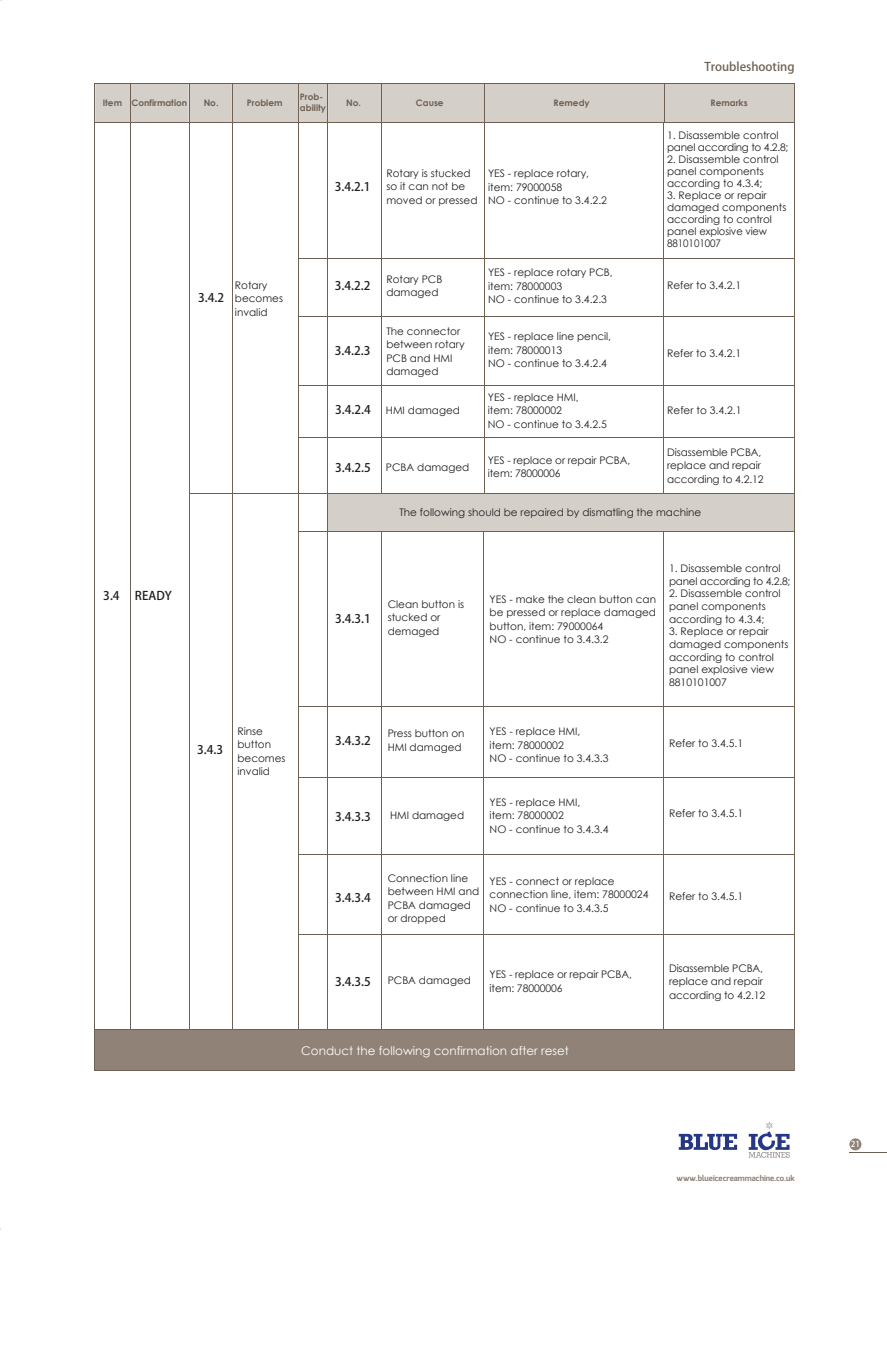
<style>
.page{position:relative;width:887px;height:1353px;background:#fff}
.page>*{position:absolute;margin:0;border:0;box-sizing:border-box;transform-origin:0 0}
.t1{font:11.9px "FZLTHJW GB1 0 GBK EUC H";color:#231f20}
.t2{font:11.9px "Century Gothic";color:#fff}
.t3{font:11.9px "FZLTHJW GB1 0 GBK EUC H";color:#6e6153}
.t4{font:10.5px/13.5px "Century Gothic";color:#231f20}
.t5{font:700 8.92px/10.7px "Century Gothic";color:#6e6153}
.t6{font:8.22px "FZLTHJW GB1 0 GBK EUC H";color:#fff}
.t7{font:700 7.88px "Exo";color:#908277}
</style>
<div class="page">
<div style="left:95px;top:84px;width:699px;height:38px;background:#d5cfca"></div>
<hr style="left:95px;top:83px;width:700px;height:1px;background:#6e6153">
<hr style="left:95px;top:122px;width:700px;height:1px;background:#6e6153">
<hr style="left:94px;top:84px;width:1px;height:987px;background:#6e6153">
<hr style="left:130px;top:84px;width:1px;height:945px;background:#6e6153">
<hr style="left:189px;top:84px;width:1px;height:945px;background:#6e6153">
<hr style="left:232px;top:84px;width:1px;height:945px;background:#6e6153">
<hr style="left:298px;top:84px;width:1px;height:945px;background:#6e6153">
<hr style="left:327px;top:84px;width:1px;height:945px;background:#6e6153">
<hr style="left:381px;top:122px;width:1px;height:371px;background:#6e6153">
<hr style="left:484px;top:122px;width:1px;height:371px;background:#6e6153">
<hr style="left:663px;top:122px;width:1px;height:371px;background:#6e6153">
<hr style="left:794px;top:84px;width:1px;height:987px;background:#6e6153">
<hr style="left:299px;top:258px;width:495px;height:1px;background:#6e6153">
<hr style="left:299px;top:316px;width:495px;height:1px;background:#6e6153">
<div style="left:95px;top:1029px;width:699px;height:41px;background:#908277"></div>
<hr style="left:95px;top:1029px;width:1px;height:41px;background:#6e6153">
<svg style="left:794px;top:1030px;width:1px;height:41px"></svg>
<hr style="left:95px;top:1070px;width:699px;height:1px;background:#6e6153">
<div style="left:328px;top:493px;width:466px;height:39px;background:#d5cfca"></div>
<hr style="left:328px;top:493px;width:1px;height:39px;background:#6e6153">
<div style="left:849px;top:1138px;width:12px;height:12px;background:#908277;border-radius:50%"></div>
<hr style="left:849px;top:1152px;width:38px;height:1px;background:#6e6153">
<hr style="left:483px;top:532px;width:1px;height:497px;background:#6e6153">
<hr style="left:663px;top:532px;width:1px;height:497px;background:#6e6153">
<hr style="left:299px;top:706px;width:495px;height:1px;background:#6e6153">
<hr style="left:299px;top:777px;width:495px;height:1px;background:#6e6153">
<hr style="left:299px;top:854px;width:495px;height:1px;background:#6e6153">
<hr style="left:299px;top:934px;width:495px;height:1px;background:#6e6153">
<hr style="left:299px;top:385px;width:495px;height:1px;background:#6e6153">
<hr style="left:189px;top:493px;width:605px;height:1px;background:#6e6153">
<hr style="left:299px;top:531px;width:495px;height:1px;background:#6e6153">
<hr style="left:381px;top:84px;width:1px;height:38px;background:#6e6153">
<hr style="left:484px;top:84px;width:1px;height:38px;background:#6e6153">
<hr style="left:664px;top:84px;width:1px;height:38px;background:#6e6153">
<hr style="left:381px;top:532px;width:1px;height:498px;background:#6e6153">
<hr style="left:95px;top:1029px;width:699px;height:1px;background:#6e6153">
<hr style="left:299px;top:437px;width:495px;height:1px;background:#6e6153">
<svg style="left:678px;top:1121px;width:112px;height:36px"></svg>
<p class="t3" style="left:704px;top:60px;width:92px">Troubleshooting</p>
<p class="t5" style="left:300px;top:92px;width:28px">Prob&shy;ability</p>
<p class="t5" style="left:103px;top:97px;width:86px">Item Confirmation</p>
<p class="t5" style="left:204px;top:97px;width:16px">No.</p>
<p class="t5" style="left:247px;top:97px;width:37px">Problem</p>
<p class="t5" style="left:346px;top:97px;width:16px">No.</p>
<p class="t5" style="left:416px;top:97px;width:29px">Cause</p>
<p class="t5" style="left:553px;top:97px;width:38px">Remedy</p>
<p class="t5" style="left:710px;top:97px;width:39px">Remarks</p>
<p class="t1" style="left:103px;top:588px;width:18px">3.4</p>
<p class="t1" style="left:135px;top:589px;width:38px">READY</p>
<p class="t1" style="left:198px;top:291px;width:27px">3.4.2</p>
<p class="t4" style="left:235px;top:278px;width:50px">Rotary becomes invalid</p>
<p class="t1" style="left:335px;top:180px;width:37px">3.4.2.1</p>
<p class="t4" style="left:386px;top:166px;width:93px">Rotary is stucked so it can not be moved or pressed</p>
<p class="t4" style="left:488px;top:166px;width:120px">YES - replace rotary, item: 79000058<br>NO - continue to 3.4.2.2</p>
<p class="t4" style="left:667px;top:130px;width:123px;line-height:11.9px">1. Disassemble control panel according to 4.2.8;</p>
<p class="t4" style="left:667px;top:153px;width:113px;line-height:11.9px">2. Disassemble control panel components according to 4.3.4;</p>
<p class="t4" style="left:667px;top:189px;width:121px;line-height:11.9px">3. Replace or repair damaged components according to control panel explosive view<br>8810101007</p>
<p class="t1" style="left:335px;top:279px;width:37px">3.4.2.2</p>
<p class="t1" style="left:335px;top:344px;width:37px">3.4.2.3</p>
<p class="t4" style="left:386px;top:272px;width:58px">Rotary PCB damaged</p>
<p class="t4" style="left:386px;top:324px;width:80px">The connector between rotary<br>PCB and HMI damaged</p>
<p class="t4" style="left:488px;top:266px;width:126px">YES - replace rotary PCB, item: 78000003<br>NO - continue to 3.4.2.3</p>
<p class="t4" style="left:488px;top:329px;width:125px">YES - replace line pencil, item: 78000013<br>NO - continue to 3.4.2.4</p>
<p class="t4" style="left:667px;top:278px;width:76px">Refer to 3.4.2.1</p>
<p class="t4" style="left:667px;top:346px;width:76px">Refer to 3.4.2.1</p>
<p class="t1" style="left:335px;top:403px;width:37px">3.4.2.4</p>
<p class="t4" style="left:386px;top:403px;width:76px">HMI damaged</p>
<p class="t4" style="left:488px;top:390px;width:120px">YES - replace HMI,<br>item: 78000002<br>NO - continue to 3.4.2.5</p>
<p class="t4" style="left:667px;top:403px;width:76px">Refer to 3.4.2.1</p>
<p class="t1" style="left:335px;top:460px;width:37px">3.4.2.5</p>
<p class="t4" style="left:386px;top:460px;width:85px">PCBA damaged</p>
<p class="t4" style="left:488px;top:453px;width:144px">YES - replace or repair PCBA, item: 78000006</p>
<p class="t4" style="left:667px;top:445px;width:98px">Disassemble PCBA, replace and repair according to 4.2.12</p>
<p class="t4" style="left:399px;top:505px;width:303px">The following should be repaired by dismatling the machine</p>
<p class="t1" style="left:197px;top:742px;width:27px">3.4.3</p>
<p class="t4" style="left:237px;top:724px;width:50px">Rinse button becomes invalid</p>
<p class="t1" style="left:335px;top:611px;width:37px">3.4.3.1</p>
<p class="t4" style="left:387px;top:597px;width:78px">Clean button is stucked or demaged</p>
<p class="t4" style="left:489px;top:592px;width:168px">YES - make the clean button can be pressed or replace damaged button, item: 79000064<br>NO - continue to 3.4.3.2</p>
<p class="t4" style="left:669px;top:561px;width:123px;line-height:12.6px">1. Disassemble control panel according to 4.2.8;</p>
<p class="t4" style="left:669px;top:587px;width:113px;line-height:12.6px">2. Disassemble control panel components according to 4.3.4;</p>
<p class="t4" style="left:669px;top:625px;width:121px;line-height:12.6px">3. Replace or repair damaged components according to control panel explosive view<br>8810101007</p>
<p class="t1" style="left:335px;top:733px;width:37px">3.4.3.2</p>
<p class="t4" style="left:387px;top:726px;width:78px">Press button on<br>HMI damaged</p>
<p class="t1" style="left:335px;top:809px;width:37px">3.4.3.3</p>
<p class="t4" style="left:390px;top:808px;width:76px">HMI damaged</p>
<p class="t4" style="left:489px;top:724px;width:120px">YES - replace HMI,<br>item: 78000002<br>NO - continue to 3.4.3.3</p>
<p class="t4" style="left:489px;top:795px;width:120px">YES - replace HMI,<br>item: 78000002<br>NO - continue to 3.4.3.4</p>
<p class="t4" style="left:669px;top:736px;width:76px">Refer to 3.4.5.1</p>
<p class="t4" style="left:669px;top:806px;width:76px">Refer to 3.4.5.1</p>
<p class="t1" style="left:335px;top:890px;width:37px">3.4.3.4</p>
<p class="t4" style="left:387px;top:871px;width:93px">Connection line between HMI and<br>PCBA damaged or dropped</p>
<p class="t4" style="left:489px;top:874px;width:160px">YES - connect or replace connection line, item: 78000024<br>NO - continue to 3.4.3.5</p>
<p class="t4" style="left:669px;top:889px;width:76px">Refer to 3.4.5.1</p>
<p class="t1" style="left:335px;top:974px;width:37px">3.4.3.5</p>
<p class="t4" style="left:387px;top:973px;width:85px">PCBA damaged</p>
<p class="t4" style="left:489px;top:967px;width:144px">YES - replace or repair PCBA, item: 78000006</p>
<p class="t4" style="left:669px;top:961px;width:98px">Disassemble PCBA, replace and repair according to 4.2.12</p>
<p class="t2" style="left:301px;top:1043px;width:269px">Conduct the following confirmation after reset</p>
<p class="t7" style="left:676px;top:1173px;width:120px">www.blueicecreammachine.co.uk</p>
<p class="t6" style="left:850px;top:1139px;width:11px">21</p>
</div>
